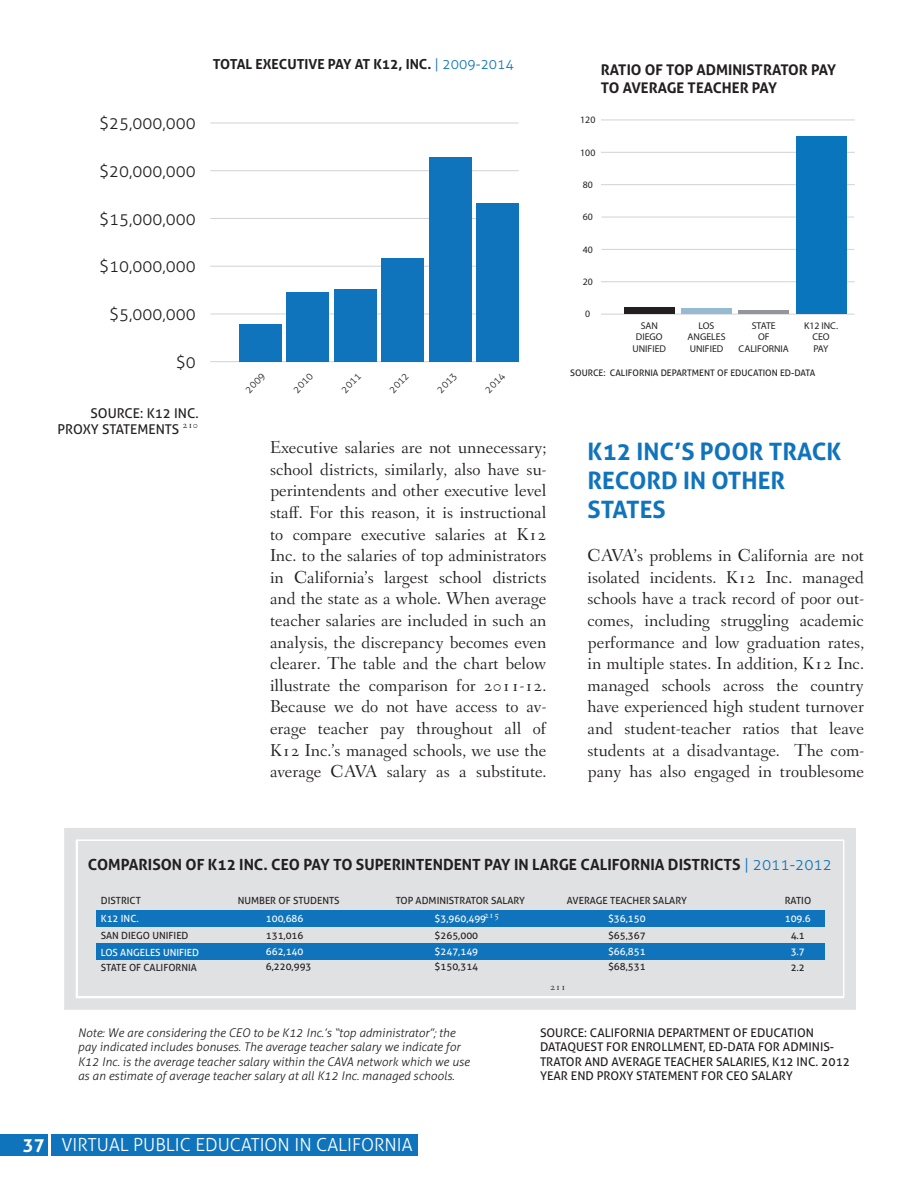
<style>
.page{position:relative;width:918px;height:1188px;background:#fff}
.page>*{position:absolute;margin:0;border:0;box-sizing:border-box;transform-origin:0 0}
.t1{font:700 24px/28.8px "Aller";color:#1074bc}
.t2{font:18px/21.6px "Fanwood";color:#231f20;text-align:justify}
.t3{font:300 18px "Aller";color:#fff}
.t4{font:300 16.65px "Aller";color:#231f20}
.t5{font:700 15.3px "Aller";color:#231f20}
.t6{font:700 14.7px/17.7px "Aller";color:#231f20}
.t7{font:700 13.8px "Aller";color:#231f20}
.t8{font:13.5px "Aller";color:#231f20}
.t9{font:italic 300 12px/14.4px "Aller";color:#231f20}
.t10{font:12px/14.4px "Aller";color:#231f20}
.t11{font:10.5px "Fanwood";color:#231f20}
.t12{font:10.5px "Fanwood";color:#fff}
.t13{font:9.9px/17.2px "Aller";color:#fff}
.t14{font:9.9px/17.4px "Aller";color:#231f20;text-align:center}
.t15{font:300 9.9px "Aller";color:#231f20}
.t16{font:9.75px/11.9px "Myriad Pro";color:#231f20;text-align:center}
.t17{font:9px "Aller";color:#231f20}
.s1{font-weight:300;color:#1074bc}
.s2{color:#fff}
.s3{color:#231f20}
.s4{font-weight:700}
</style>
<div class="page">
<div style="left:0;top:1134px;width:48px;height:22px;background:#1074bc"></div>
<div style="left:51px;top:1134px;width:366px;height:22px;background:#1074bc"></div>
<hr style="left:210px;top:266px;width:309px;height:1px;background:#d1d2d4">
<hr style="left:210px;top:218px;width:309px;height:1px;background:#d1d2d4">
<hr style="left:210px;top:170px;width:309px;height:1px;background:#d1d2d4">
<hr style="left:210px;top:123px;width:309px;height:1px;background:#d1d2d4">
<hr style="left:210px;top:314px;width:309px;height:1px;background:#d1d2d4">
<hr style="left:210px;top:361px;width:309px;height:1px;background:#d1d2d4">
<div style="left:476px;top:203px;width:43px;height:159px;background:#1074bc"></div>
<div style="left:429px;top:158px;width:42px;height:204px;background:#1074bc"></div>
<div style="left:381px;top:258px;width:43px;height:104px;background:#1074bc"></div>
<div style="left:334px;top:289px;width:43px;height:73px;background:#1074bc"></div>
<div style="left:287px;top:292px;width:42px;height:70px;background:#1074bc"></div>
<div style="left:239px;top:324px;width:43px;height:38px;background:#1074bc"></div>
<div style="left:78px;top:841px;width:764px;height:155px;background:#e0e1e3"></div>
<div style="left:64px;top:828px;width:792px;height:182px;border:12px solid #e0e1e3"></div>
<div style="left:96px;top:943px;width:728px;height:16px;background:#1074bc"></div>
<div style="left:96px;top:910px;width:728px;height:17px;background:#1074bc"></div>
<hr style="left:602px;top:249px;width:252px;height:1px;background:#d1d2d4">
<hr style="left:602px;top:217px;width:252px;height:1px;background:#d1d2d4">
<hr style="left:601px;top:184px;width:254px;height:1px;background:#d1d2d4">
<hr style="left:601px;top:152px;width:254px;height:1px;background:#d1d2d4">
<hr style="left:601px;top:120px;width:254px;height:1px;background:#d1d2d4">
<hr style="left:601px;top:282px;width:254px;height:1px;background:#d1d2d4">
<hr style="left:601px;top:314px;width:254px;height:1px;background:#d1d2d4">
<div style="left:624px;top:308px;width:51px;height:6px;background:#231f20"></div>
<div style="left:681px;top:308px;width:51px;height:6px;background:#97bad3"></div>
<hr style="left:738px;top:311px;width:51px;height:3px;background:#939598">
<div style="left:796px;top:137px;width:50px;height:177px;background:#0975bc"></div>
<p class="t7" style="left:213px;top:55px;width:302px">TOTAL EXECUTIVE PAY AT K12, INC. <span class="s1">| 2009-2014</span></p>
<p class="t4" style="left:99px;top:113px;width:98px">$25,000,000</p>
<p class="t4" style="left:99px;top:161px;width:98px">$20,000,000</p>
<p class="t4" style="left:99px;top:209px;width:98px">$15,000,000</p>
<p class="t4" style="left:99px;top:257px;width:98px">$10,000,000</p>
<p class="t4" style="left:109px;top:304px;width:88px">$5,000,000</p>
<p class="t4" style="left:176px;top:352px;width:21px">$0</p>
<p class="t8" style="left:90px;top:405px;width:110px">SOURCE: K12 INC.</p>
<p class="t8" style="left:58px;top:421px;width:123px">PROXY STATEMENTS</p>
<p class="t11" style="left:182px;top:418px;width:17px">210</p>
<p class="t15" style="left:243px;top:387px;width:25px;rotate:-46deg">2009</p>
<p class="t15" style="left:291px;top:387px;width:25px;rotate:-46deg">2010</p>
<p class="t15" style="left:339px;top:387px;width:25px;rotate:-46deg">2011</p>
<p class="t15" style="left:387px;top:387px;width:25px;rotate:-46deg">2012</p>
<p class="t15" style="left:434px;top:387px;width:25px;rotate:-46deg">2013</p>
<p class="t15" style="left:482px;top:387px;width:25px;rotate:-46deg">2014</p>
<p class="t2" style="left:270px;top:438px;width:278px">Executive salaries are not unnecessary; school districts, similarly, also have su&shy;perintendents and other executive level staff. For this reason, it is instructional to compare executive salaries at K12<br>Inc. to the salaries of top administrators in California’s largest school districts and the state as a whole. When average teacher salaries are included in such an analysis, the discrepancy becomes even clearer. The table and the chart below illustrate the comparison for 2011-12.<br>Because we do not have access to av&shy;erage teacher pay throughout all of K12 Inc.’s managed schools, we use the average CAVA salary as a substitute.</p>
<p class="t6" style="left:601px;top:61px;width:237px">RATIO OF TOP ADMINISTRATOR PAY<br>TO AVERAGE TEACHER PAY</p>
<p class="t16" style="left:580px;top:114px;width:17px">120</p>
<p class="t16" style="left:580px;top:146px;width:17px">100</p>
<p class="t16" style="left:583px;top:179px;width:12px">80</p>
<p class="t16" style="left:583px;top:211px;width:12px">60</p>
<p class="t16" style="left:583px;top:243px;width:12px">40</p>
<p class="t16" style="left:583px;top:276px;width:12px">20</p>
<p class="t16" style="left:585px;top:308px;width:7px">0</p>
<p class="t16" style="left:632px;top:319px;width:35px">SAN<br>DIEGO<br>UNIFIED</p>
<p class="t16" style="left:688px;top:319px;width:39px">LOS<br>ANGELES<br>UNIFIED</p>
<p class="t16" style="left:739px;top:319px;width:52px">STATE<br>OF<br>CALIFORNIA</p>
<p class="t16" style="left:804px;top:319px;width:36px">K12 INC.<br>CEO<br>PAY</p>
<p class="t17" style="left:570px;top:367px;width:246px">SOURCE: CALIFORNIA DEPARTMENT OF EDUCATION ED-DATA</p>
<p class="t1" style="left:588px;top:437px;width:255px">K12 INC’S POOR TRACK<br>RECORD IN OTHER<br>STATES</p>
<p class="t2" style="left:588px;top:546px;width:278px">CAVA’s problems in California are not isolated incidents. K12 Inc. managed schools have a track record of poor out&shy;comes, including struggling academic performance and low graduation rates, in multiple states. In addition, K12 Inc. managed schools across the country have experienced high student turnover and student-teacher ratios that leave students at a disadvantage. The com&shy;pany has also engaged in troublesome</p>
<p class="t5" style="left:88px;top:855px;width:746px">COMPARISON OF K12 INC. CEO PAY TO SUPERINTENDENT PAY IN LARGE CALIFORNIA DISTRICTS <span class="s1">| 2011-2012</span></p>
<p class="t14" style="left:101px;top:892px;width:42px">DISTRICT</p>
<p class="t14" style="left:238px;top:892px;width:103px">NUMBER OF STUDENTS</p>
<p class="t14" style="left:396px;top:892px;width:131px">TOP ADMINISTRATOR SALARY</p>
<p class="t14" style="left:567px;top:892px;width:122px">AVERAGE TEACHER SALARY</p>
<p class="t14" style="left:785px;top:892px;width:28px">RATIO<br><span class="s2">109.6<br></span>4.1</p>
<p class="t13" style="left:791px;top:943px;width:16px">3.7</p>
<p class="t13" style="left:608px;top:910px;width:39px">$36,150 <span class="s3">$65,367</span></p>
<p class="t13" style="left:608px;top:944px;width:39px;line-height:15.1px">$66,851 <span class="s3">$68,531</span></p>
<p class="t13" style="left:435px;top:910px;width:53px">$3,960,499 <span class="s3">$265,000</span></p>
<p class="t13" style="left:435px;top:944px;width:45px;line-height:15.1px">$247,149 <span class="s3">$150,314</span></p>
<p class="t12" style="left:484px;top:909px;width:17px">215</p>
<p class="t13" style="left:101px;top:910px;width:40px">K12 INC.</p>
<p class="t13" style="left:101px;top:944px;width:100px;line-height:15.3px">LOS ANGELES UNIFIED<br><span class="s3">STATE OF CALIFORNIA</span></p>
<p class="t13" style="left:266px;top:910px;width:39px">100,686<br><span class="s3">131,016</span></p>
<p class="t14" style="left:266px;top:944px;width:47px;line-height:15.1px;text-align:left"><span class="s2">662,140<br></span>6,220,993</p>
<p class="t14" style="left:101px;top:927px;width:89px">SAN DIEGO UNIFIED</p>
<p class="t14" style="left:791px;top:959px;width:16px">2.2</p>
<p class="t9" style="left:78px;top:1026px;width:393px">Note: We are considering the CEO to be K12 Inc.’s “top administrator”; the pay indicated includes bonuses. The average teacher salary we indicate for K12 Inc. is the average teacher salary within the CAVA network which we use as an estimate of average teacher salary at all K12 Inc. managed schools.</p>
<p class="t3" style="left:23px;top:1134px;width:391px"><span class="s4">37</span> VIRTUAL PUBLIC EDUCATION IN CALIFORNIA</p>
<p class="t11" style="left:550px;top:981px;width:17px">211</p>
<p class="t10" style="left:540px;top:1026px;width:312px">SOURCE: CALIFORNIA DEPARTMENT OF EDUCATION DATAQUEST FOR ENROLLMENT, ED-DATA FOR ADMINIS-TRATOR AND AVERAGE TEACHER SALARIES, K12 INC. 2012<br>YEAR END PROXY STATEMENT FOR CEO SALARY</p>
</div>
